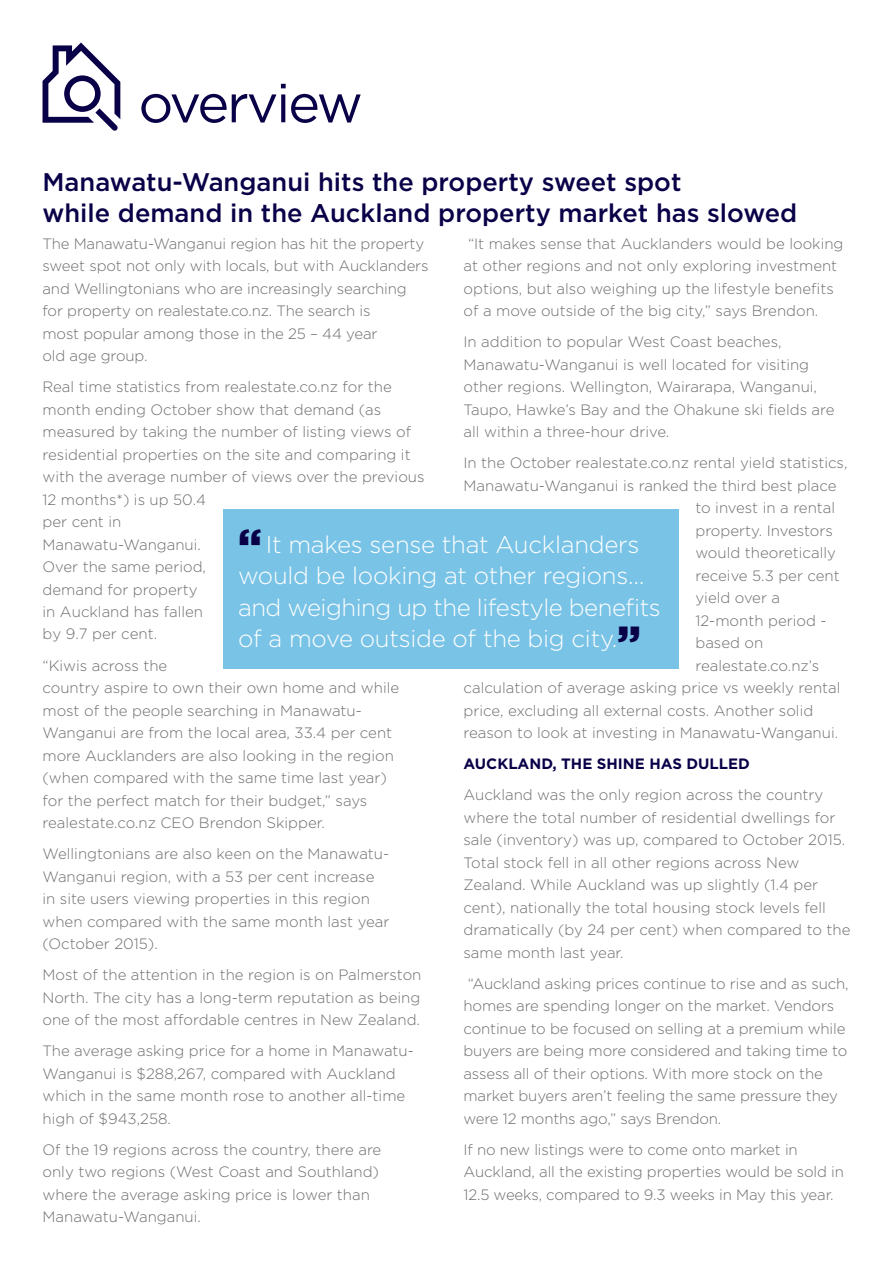
<style>
.page{position:relative;width:893px;height:1263px;background:#fff}
.page>*{position:absolute;margin:0;border:0;box-sizing:border-box;transform-origin:0 0}
.t1{font:53.85px "Gotham";letter-spacing:-.04em;color:#090148}
.t2{font:500 25.5px/31.2px "Gotham";color:#090148}
.t3{font:300 24px/31.5px "Gotham";letter-spacing:-.01em;color:#fff}
.t4{font:300 15px/22.5px "Gotham";color:#6c6d70}
.t5{font:700 15px "Gotham";color:#090148}
.s1{font-weight:900;font-size:43.5px;color:#090148}
</style>
<div class="page">
<svg style="left:43px;top:43px;width:77px;height:88px"></svg>
<div style="left:223px;top:509px;width:455px;height:160px;background:#79c3e6"></div>
<h1 class="t1" style="left:138px;top:69px;width:226px">overview</h1>
<h2 class="t2" style="left:43px;top:166px;width:756px">Manawatu-Wanganui hits the property sweet spot<br>while demand in the Auckland property market has slowed</h2>
<p class="t4" style="left:43px;top:232px;width:388px">The Manawatu-Wanganui region has hit the property sweet spot not only with locals, but with Aucklanders and Wellingtonians who are increasingly searching for property on realestate.co.nz. The search is<br>most popular among those in the 25 – 44 year<br>old age group.</p>
<p class="t4" style="left:43px;top:375px;width:384px">Real time statistics from realestate.co.nz for the month ending October show that demand (as measured by taking the number of listing views of residential properties on the site and comparing it with the average number of views over the previous<br>12 months*) is up 50.4<br>per cent in<br>Manawatu-Wanganui.<br>Over the same period,<br>demand for property<br>in Auckland has fallen<br>by 9.7 per cent.</p>
<p class="t4" style="left:43px;top:654px;width:358px">“Kiwis across the<br>country aspire to own their own home and while most of the people searching in Manawatu-Wanganui are from the local area, 33.4 per cent more Aucklanders are also looking in the region (when compared with the same time last year) for the perfect match for their budget,” says realestate.co.nz CEO Brendon Skipper.</p>
<p class="t4" style="left:43px;top:842px;width:348px">Wellingtonians are also keen on the Manawatu-Wanganui region, with a 53 per cent increase in site users viewing properties in this region when compared with the same month last year (October 2015).</p>
<p class="t4" style="left:43px;top:963px;width:380px;text-align:justify">Most of the attention in the region is on Palmerston North. The city has a long-term reputation as being one of the most affordable centres in New Zealand.</p>
<p class="t4" style="left:43px;top:1039px;width:373px">The average asking price for a home in Manawatu-Wanganui is $288,267, compared with Auckland which in the same month rose to another all-time high of $943,258.</p>
<p class="t4" style="left:43px;top:1138px;width:340px">Of the 19 regions across the country, there are only two regions (West Coast and Southland) where the average asking price is lower than Manawatu-Wanganui.</p>
<p class="t4" style="left:463px;top:232px;width:381px;text-indent:4px">“It makes sense that Aucklanders would be looking at other regions and not only exploring investment options, but also weighing up the lifestyle benefits of a move outside of the big city,” says Brendon.</p>
<p class="t4" style="left:463px;top:330px;width:373px">In addition to popular West Coast beaches, Manawatu-Wanganui is well located for visiting other regions. Wellington, Wairarapa, Wanganui, Taupo, Hawke’s Bay and the Ohakune ski fields are all within a three-hour drive.</p>
<p class="t4" style="left:463px;top:451px;width:386px">In the October realestate.co.nz rental yield statistics,</p>
<p class="t4" style="left:463px;top:474px;width:375px">Manawatu-Wanganui is ranked the third best place</p>
<p class="t4" style="left:695px;top:496px;width:141px">to invest in a rental</p>
<p class="t4" style="left:695px;top:519px;width:139px">property. Investors</p>
<p class="t4" style="left:695px;top:541px;width:142px">would theoretically</p>
<p class="t4" style="left:695px;top:564px;width:146px">receive 5.3 per cent</p>
<p class="t4" style="left:695px;top:586px;width:86px">yield over a</p>
<p class="t4" style="left:695px;top:609px;width:133px">12-month period -</p>
<p class="t4" style="left:695px;top:631px;width:69px">based on</p>
<p class="t4" style="left:695px;top:654px;width:125px">realestate.co.nz’s</p>
<p class="t4" style="left:463px;top:676px;width:379px">calculation of average asking price vs weekly rental</p>
<p class="t4" style="left:463px;top:699px;width:351px">price, excluding all external costs. Another solid</p>
<p class="t4" style="left:463px;top:721px;width:376px">reason to look at investing in Manawatu-Wanganui.</p>
<p class="t5" style="left:463px;top:754px;width:288px">AUCKLAND, THE SHINE HAS DULLED</p>
<p class="t4" style="left:463px;top:783px;width:388px">Auckland was the only region across the country where the total number of residential dwellings for sale (inventory) was up, compared to October 2015.<br>Total stock fell in all other regions across New Zealand. While Auckland was up slightly (1.4 per cent), nationally the total housing stock levels fell dramatically (by 24 per cent) when compared to the same month last year.</p>
<p class="t4" style="left:463px;top:972px;width:387px">“Auckland asking prices continue to rise and as such, homes are spending longer on the market. Vendors continue to be focused on selling at a premium while buyers are being more considered and taking time to assess all of their options. With more stock on the market buyers aren’t feeling the same pressure they were 12 months ago,” says Brendon.</p>
<p class="t4" style="left:463px;top:1138px;width:382px">If no new listings were to come onto market in<br>Auckland, all the existing properties would be sold in<br>12.5 weeks, compared to 9.3 weeks in May this year.</p>
<h3 class="t3" style="left:238px;top:528px;width:424px"><span class="s1">“</span> It makes sense that Aucklanders would be looking at other regions… and weighing up the lifestyle benefits of a move outside of the big city.<span class="s1">”</span></h3>
</div>
